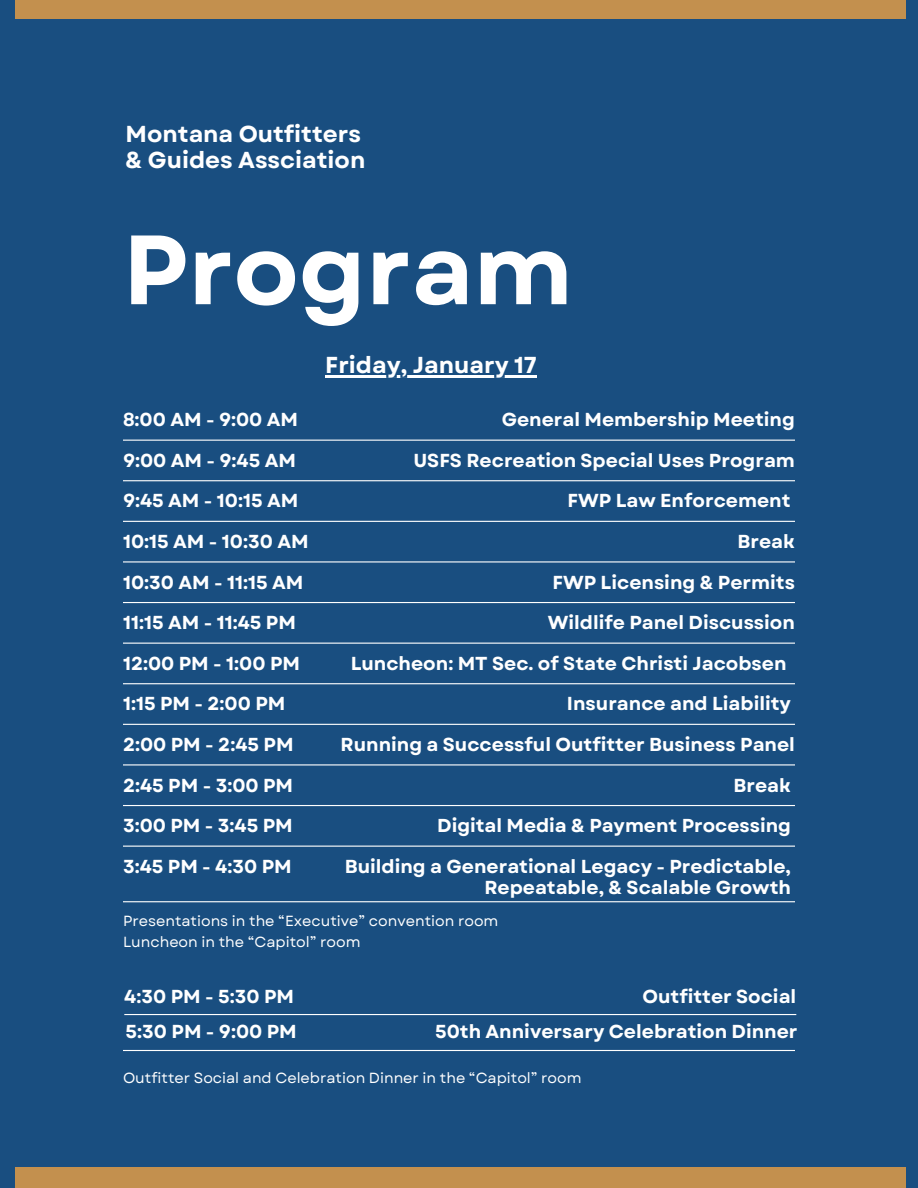
<style>
.page{position:relative;width:918px;height:1188px;background:#194e80}
.page>*{position:absolute;margin:0;border:0;box-sizing:border-box;transform-origin:0 0}
.t1{font:700 98.1px "Garet";color:#fff}
.t2{font:700 23.1px/26.7px "Garet";color:#fff}
.t3{font:700 18.75px/21.1px "Garet";color:#fff;text-align:right}
.t4{font:14.7px "Garet";color:#fff}
</style>
<div class="page">
<div style="left:15px;top:0;width:890px;height:19px;background:#c3904e"></div>
<hr style="left:325px;top:375px;width:212px;height:2px;background:#fff">
<hr style="left:123px;top:440px;width:672px;height:1px;background:#fff">
<hr style="left:123px;top:480px;width:672px;height:1px;background:#fff">
<hr style="left:123px;top:521px;width:672px;height:1px;background:#fff">
<hr style="left:123px;top:561px;width:672px;height:2px;background:#fff">
<hr style="left:123px;top:602px;width:672px;height:1px;background:#fff">
<hr style="left:123px;top:643px;width:672px;height:1px;background:#fff">
<hr style="left:123px;top:683px;width:672px;height:1px;background:#fff">
<hr style="left:123px;top:724px;width:672px;height:1px;background:#fff">
<hr style="left:123px;top:764px;width:672px;height:1px;background:#fff">
<hr style="left:123px;top:805px;width:672px;height:1px;background:#fff">
<hr style="left:123px;top:846px;width:672px;height:1px;background:#fff">
<hr style="left:123px;top:901px;width:672px;height:1px;background:#fff">
<hr style="left:124px;top:1014px;width:672px;height:1px;background:#fff">
<hr style="left:123px;top:1050px;width:672px;height:1px;background:#fff">
<div style="left:15px;top:1167px;width:890px;height:21px;background:#c3904e"></div>
<h1 class="t2" style="left:126px;top:120px;width:241px">Montana Outfitters &amp; Guides Assciation</h1>
<h2 class="t1" style="left:123px;top:199px;width:451px">Program</h2>
<h3 class="t3" style="left:123px;top:409px;width:177px">8:00 AM - 9:00 AM</h3>
<h4 class="t3" style="left:123px;top:450px;width:175px">9:00 AM - 9:45 AM</h4>
<h2 class="t2" style="left:325px;top:351px;width:213px">Friday, January 17</h2>
<p class="t3" style="left:502px;top:409px;width:295px">General Membership Meeting</p>
<h3 class="t3" style="left:413px;top:450px;width:383px">USFS Recreation Special Uses Program</h3>
<h4 class="t3" style="left:123px;top:490px;width:177px">9:45 AM - 10:15 AM</h4>
<p class="t3" style="left:568px;top:490px;width:225px">FWP Law Enforcement</p>
<h3 class="t3" style="left:123px;top:531px;width:187px">10:15 AM - 10:30 AM</h3>
<h4 class="t3" style="left:738px;top:531px;width:59px">Break</h4>
<p class="t3" style="left:123px;top:572px;width:182px">10:30 AM - 11:15 AM</p>
<h3 class="t3" style="left:552px;top:572px;width:244px">FWP Licensing &amp; Permits</h3>
<h4 class="t3" style="left:123px;top:612px;width:175px">11:15 AM - 11:45 PM</h4>
<p class="t3" style="left:548px;top:612px;width:249px">Wildlife Panel Discussion</p>
<h3 class="t3" style="left:123px;top:653px;width:179px">12:00 PM - 1:00 PM</h3>
<h4 class="t3" style="left:351px;top:652px;width:437px">Luncheon: MT Sec. of State Christi Jacobsen</h4>
<p class="t3" style="left:123px;top:693px;width:164px">1:15 PM - 2:00 PM</p>
<h3 class="t3" style="left:567px;top:693px;width:225px">Insurance and Liability</h3>
<h4 class="t3" style="left:123px;top:734px;width:172px">2:00 PM - 2:45 PM</h4>
<p class="t3" style="left:341px;top:734px;width:456px">Running a Successful Outfitter Business Panel</p>
<h3 class="t3" style="left:123px;top:775px;width:172px">2:45 PM - 3:00 PM</h3>
<h4 class="t3" style="left:734px;top:775px;width:59px">Break</h4>
<p class="t3" style="left:123px;top:815px;width:171px">3:00 PM - 3:45 PM</p>
<h3 class="t3" style="left:437px;top:815px;width:355px">Digital Media &amp; Payment Processing</h3>
<h4 class="t3" style="left:123px;top:856px;width:170px">3:45 PM - 4:30 PM</h4>
<p class="t3" style="left:345px;top:856px;width:448px">Building a Generational Legacy - Predictable,<br>Repeatable, &amp; Scalable Growth</p>
<h4 class="t4" style="left:123px;top:911px;width:377px">Presentations in the “Executive” convention room</h4>
<p class="t4" style="left:123px;top:931px;width:239px">Luncheon in the “Capitol” room</p>
<h3 class="t3" style="left:124px;top:986px;width:171px">4:30 PM - 5:30 PM</h3>
<h4 class="t3" style="left:643px;top:986px;width:155px">Outfitter Social</h4>
<p class="t3" style="left:126px;top:1021px;width:173px">5:30 PM - 9:00 PM</p>
<h3 class="t3" style="left:435px;top:1021px;width:364px">50th Anniversary Celebration Dinner</h3>
<h3 class="t4" style="left:123px;top:1067px;width:460px">Outfitter Social and Celebration Dinner in the “Capitol” room</h3>
</div>
